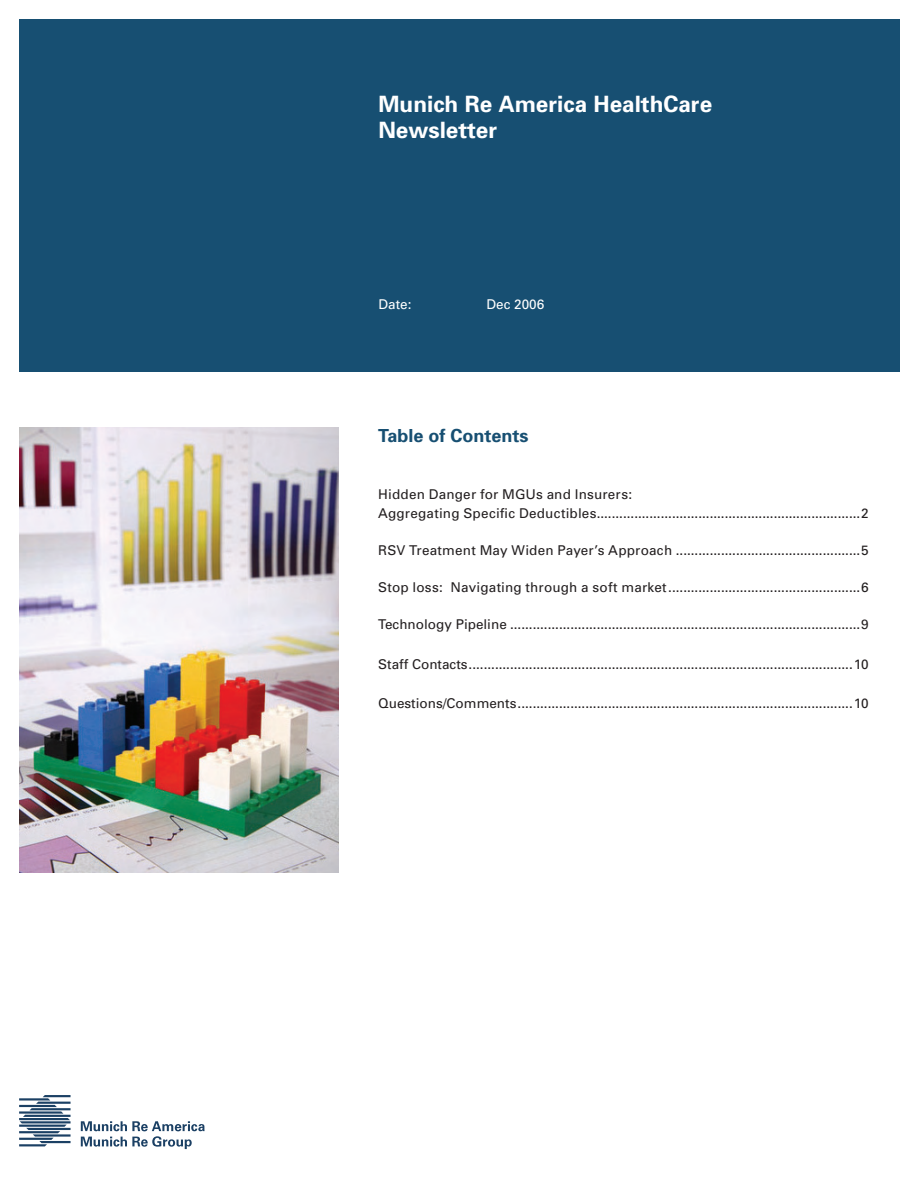
<style>
.page{position:relative;width:918px;height:1188px;background:#fff}
.page>*{position:absolute;margin:0;border:0;box-sizing:border-box;transform-origin:0 0}
.t1{font:700 22.5px/25.5px "MR Univers";color:#fff}
.t2{font:700 18px "MR Univers";color:#174f72}
.t3{font:13.5px/18.6px "MR Univers";letter-spacing:.01em;color:#231f20}
.t4{font:13.5px "MR Univers";color:#fff}
</style>
<div class="page">
<div style="left:19px;top:19px;width:881px;height:353px;background:#174f72"></div>
<img style="left:19px;top:428px;width:320px;height:445px">
<svg style="left:81px;top:1121px;width:124px;height:28px"></svg>
<svg style="left:19px;top:1095px;width:52px;height:51px"></svg>
<h1 class="t1" style="left:378px;top:91px;width:335px">Munich Re America HealthCare<br>Newsletter</h1>
<p class="t4" style="left:378px;top:296px;width:35px">Date:</p>
<p class="t4" style="left:486px;top:296px;width:59px">Dec 2006</p>
<h2 class="t2" style="left:378px;top:424px;width:152px">Table of Contents</h2>
<p class="t3" style="left:378px;top:485px;width:492px">Hidden Danger for MGUs and Insurers:<br>Aggregating Specific Deductibles ......................................................................2</p>
<p class="t3" style="left:378px;top:540px;width:492px">RSV Treatment May Widen Payer’s Approach .................................................5</p>
<p class="t3" style="left:378px;top:577px;width:492px">Stop loss: Navigating through a soft market ...................................................6</p>
<p class="t3" style="left:378px;top:615px;width:492px">Technology Pipeline .............................................................................................9</p>
<p class="t3" style="left:378px;top:654px;width:492px">Staff Contacts ......................................................................................................10</p>
<p class="t3" style="left:378px;top:694px;width:492px">Questions/Comments .........................................................................................10</p>
</div>
